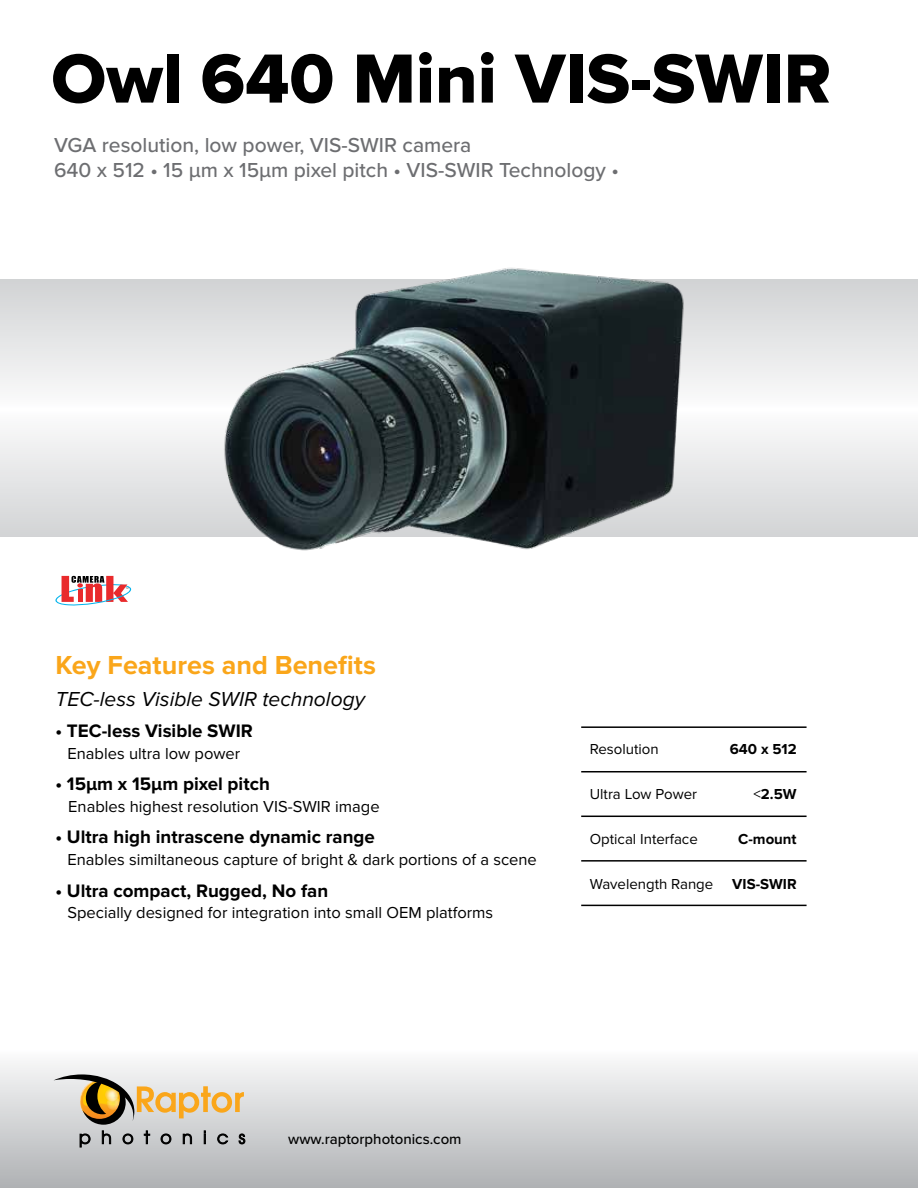
<style>
.page{position:relative;width:918px;height:1188px;background:#fff}
.page>*{position:absolute;margin:0;border:0;box-sizing:border-box;transform-origin:0 0}
.t1{font:72px "Proxima Nova Extrabld";color:#000}
.t2{font:700 27px "Proxima Nova";color:#faa61a}
.t3{font:500 21px/25.2px "Proxima Nova";color:#6d6e71}
.t4{font:italic 21px "Proxima Nova";color:#000}
.t5{font:700 18.75px "Proxima Nova";color:#000}
.t6{font:16.5px "Proxima Nova";color:#000}
.t7{font:15px "Proxima Nova";color:#000}
.t8{font:700 15px "Proxima Nova";color:#000}
.t9{font:500 15px "Proxima Nova";color:#000}
.s1{font-weight:400}
</style>
<div class="page">
<div style="left:0;top:1049px;width:918px;height:139px;background:linear-gradient(to bottom,#fcfcfd,#afb1b4)"></div>
<svg style="left:0;top:279px;width:918px;height:258px"></svg>
<svg style="left:55px;top:576px;width:77px;height:30px"></svg>
<svg style="left:80px;top:1131px;width:165px;height:16px;background:#a5a6a8"></svg>
<svg style="left:54px;top:1074px;width:190px;height:51px;background:#ccbca0"></svg>
<hr style="left:581px;top:726px;width:226px;height:2px;background:#000">
<hr style="left:581px;top:771px;width:226px;height:1px;background:#000">
<hr style="left:581px;top:816px;width:226px;height:1px;background:#000">
<hr style="left:581px;top:860px;width:226px;height:2px;background:#000">
<hr style="left:581px;top:905px;width:226px;height:1px;background:#000">
<img style="left:216px;top:268px;width:474px;height:283px">
<h1 class="t1" style="left:51px;top:37px;width:782px">Owl 640 Mini VIS-SWIR</h1>
<p class="t3" style="left:54px;top:133px;width:566px">VGA resolution, low power, VIS-SWIR camera<br>640 x 512 • 15 µm x 15µm pixel pitch • VIS-SWIR Technology •</p>
<h2 class="t2" style="left:55px;top:650px;width:322px">Key Features and Benefits</h2>
<p class="t4" style="left:55px;top:687px;width:311px">TEC-less Visible SWIR technology</p>
<p class="t5" style="left:55px;top:720px;width:199px">• TEC-less Visible SWIR</p>
<p class="t6" style="left:67px;top:744px;width:174px">Enables ultra low power</p>
<p class="t5" style="left:55px;top:773px;width:216px">• 15μm x 15μm pixel pitch</p>
<p class="t6" style="left:68px;top:797px;width:313px">Enables highest resolution VIS-SWIR image</p>
<p class="t5" style="left:55px;top:826px;width:321px">• Ultra high intrascene dynamic range</p>
<p class="t6" style="left:67px;top:850px;width:471px">Enables similtaneous capture of bright &amp; dark portions of a scene</p>
<p class="t5" style="left:55px;top:879px;width:274px">• Ultra compact, Rugged, No fan</p>
<p class="t6" style="left:67px;top:903px;width:427px">Specially designed for integration into small OEM platforms</p>
<p class="t7" style="left:590px;top:740px;width:70px">Resolution</p>
<p class="t8" style="left:730px;top:740px;width:68px">640 x 512</p>
<p class="t7" style="left:590px;top:785px;width:109px">Ultra Low Power</p>
<p class="t8" style="left:754px;top:785px;width:45px"><span class="s1">&lt;</span>2.5W</p>
<p class="t7" style="left:590px;top:830px;width:110px">Optical Interface</p>
<p class="t8" style="left:738px;top:830px;width:60px">C-mount</p>
<p class="t7" style="left:590px;top:875px;width:125px">Wavelength Range</p>
<p class="t8" style="left:732px;top:875px;width:66px">VIS-SWIR</p>
<p class="t9" style="left:288px;top:1130px;width:175px">www.raptorphotonics.com</p>
</div>
